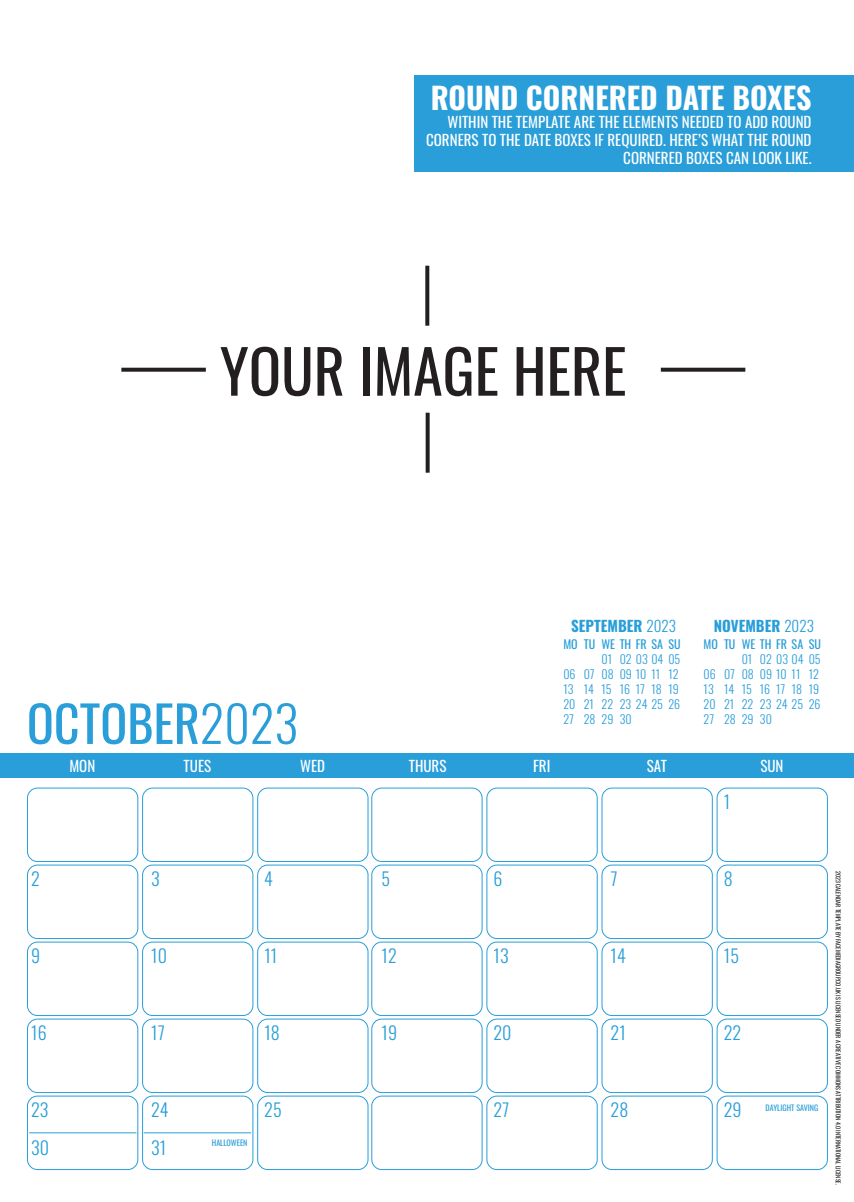
<style>
.page{position:relative;width:854px;height:1202px;background:#fff}
.page>*{position:absolute;margin:0;border:0;box-sizing:border-box;transform-origin:0 0}
.t1{font:60px "Oswald";color:#231f20}
.t2{font:50px "Oswald";color:#299ed9}
.t3{font:700 30px "Oswald";color:#fff}
.t4{font:300 18px "Oswald";color:#299ed9}
.t5{font:15px/18px "Oswald";color:#fff;text-align:right}
.t6{font:700 15px "Oswald";color:#299ed9}
.t7{font:300 12px/15px "Oswald";color:#299ed9}
.t8{font:12px "Oswald";color:#299ed9}
.t9{font:8px "Oswald";color:#299ed9}
.t10{font:6px "Oswald";color:#231f20}
.s1{font-weight:300}
</style>
<div class="page">
<div style="left:415px;top:75px;width:438px;height:97px;background:#299ed9"></div>
<svg style="left:660px;top:368px;width:85px;height:4px"></svg>
<svg style="left:121px;top:368px;width:85px;height:4px"></svg>
<svg style="left:425px;top:266px;width:4px;height:60px"></svg>
<svg style="left:425px;top:413px;width:4px;height:60px"></svg>
<div style="left:27px;top:787px;width:111px;height:75px;border:1px solid #299ed9;border-radius:10px"></div>
<div style="left:257px;top:787px;width:111px;height:75px;border:1px solid #299ed9;border-radius:10px"></div>
<div style="left:371px;top:787px;width:111px;height:75px;border:1px solid #299ed9;border-radius:10px"></div>
<div style="left:486px;top:787px;width:111px;height:75px;border:1px solid #299ed9;border-radius:10px"></div>
<div style="left:601px;top:787px;width:111px;height:75px;border:1px solid #299ed9;border-radius:10px"></div>
<div style="left:716px;top:787px;width:111px;height:75px;border:1px solid #299ed9;border-radius:10px"></div>
<div style="left:142px;top:787px;width:111px;height:75px;border:1px solid #299ed9;border-radius:10px"></div>
<div style="left:27px;top:864px;width:111px;height:75px;border:1px solid #299ed9;border-radius:10px"></div>
<div style="left:142px;top:864px;width:111px;height:75px;border:1px solid #299ed9;border-radius:10px"></div>
<div style="left:257px;top:864px;width:111px;height:75px;border:1px solid #299ed9;border-radius:10px"></div>
<div style="left:371px;top:864px;width:111px;height:75px;border:1px solid #299ed9;border-radius:10px"></div>
<div style="left:486px;top:864px;width:111px;height:75px;border:1px solid #299ed9;border-radius:10px"></div>
<div style="left:601px;top:864px;width:111px;height:75px;border:1px solid #299ed9;border-radius:10px"></div>
<div style="left:716px;top:864px;width:111px;height:75px;border:1px solid #299ed9;border-radius:10px"></div>
<div style="left:27px;top:941px;width:111px;height:75px;border:1px solid #299ed9;border-radius:10px"></div>
<div style="left:142px;top:941px;width:111px;height:75px;border:1px solid #299ed9;border-radius:10px"></div>
<div style="left:257px;top:941px;width:111px;height:75px;border:1px solid #299ed9;border-radius:10px"></div>
<div style="left:371px;top:941px;width:111px;height:75px;border:1px solid #299ed9;border-radius:10px"></div>
<div style="left:486px;top:941px;width:111px;height:75px;border:1px solid #299ed9;border-radius:10px"></div>
<div style="left:601px;top:941px;width:111px;height:75px;border:1px solid #299ed9;border-radius:10px"></div>
<div style="left:716px;top:941px;width:111px;height:75px;border:1px solid #299ed9;border-radius:10px"></div>
<div style="left:27px;top:1018px;width:111px;height:75px;border:1px solid #299ed9;border-radius:10px"></div>
<div style="left:142px;top:1018px;width:111px;height:75px;border:1px solid #299ed9;border-radius:10px"></div>
<div style="left:257px;top:1018px;width:111px;height:75px;border:1px solid #299ed9;border-radius:10px"></div>
<div style="left:371px;top:1018px;width:111px;height:75px;border:1px solid #299ed9;border-radius:10px"></div>
<div style="left:486px;top:1018px;width:111px;height:75px;border:1px solid #299ed9;border-radius:10px"></div>
<div style="left:601px;top:1018px;width:111px;height:75px;border:1px solid #299ed9;border-radius:10px"></div>
<div style="left:716px;top:1018px;width:111px;height:75px;border:1px solid #299ed9;border-radius:10px"></div>
<div style="left:27px;top:1095px;width:111px;height:75px;border:1px solid #299ed9;border-radius:10px"></div>
<div style="left:142px;top:1095px;width:111px;height:75px;border:1px solid #299ed9;border-radius:10px"></div>
<div style="left:257px;top:1095px;width:111px;height:75px;border:1px solid #299ed9;border-radius:10px"></div>
<div style="left:371px;top:1095px;width:111px;height:75px;border:1px solid #299ed9;border-radius:10px"></div>
<div style="left:486px;top:1095px;width:111px;height:75px;border:1px solid #299ed9;border-radius:10px"></div>
<div style="left:601px;top:1095px;width:111px;height:75px;border:1px solid #299ed9;border-radius:10px"></div>
<div style="left:716px;top:1095px;width:111px;height:75px;border:1px solid #299ed9;border-radius:10px"></div>
<div style="left:0;top:753px;width:853px;height:25px;background:#299ed9"></div>
<hr style="left:29px;top:1132px;width:107px;height:1px;background:#299ed9">
<hr style="left:144px;top:1132px;width:107px;height:1px;background:#299ed9">
<h3 class="t3" style="left:430px;top:71px;width:382px">ROUND CORNERED DATE BOXES</h3>
<p class="t5" style="left:426px;top:111px;width:387px">WITHIN THE TEMPLATE ARE THE ELEMENTS NEEDED TO ADD ROUND<br>CORNERS TO THE DATE BOXES IF REQUIRED. HERE’S WHAT THE ROUND<br>CORNERED BOXES CAN LOOK LIKE.</p>
<h1 class="t1" style="left:220px;top:318px;width:408px">YOUR IMAGE HERE</h1>
<h2 class="t2" style="left:27px;top:679px;width:273px">OCTOBER<span class="s1">2023</span></h2>
<p class="t6" style="left:571px;top:613px;width:106px">SEPTEMBER <span class="s1">2023</span></p>
<p class="t8" style="left:563px;top:634px;width:119px">MO TU WE TH FR SA SU</p>
<p class="t7" style="left:563px;top:651px;width:118px;text-indent:38px">01 02 03 04 05<br>06 07 08 09 10 11 12<br>13 14 15 16 17 18 19<br>20 21 22 23 24 25 26<br>27 28 29 30</p>
<p class="t6" style="left:713px;top:613px;width:102px">NOVEMBER <span class="s1">2023</span></p>
<p class="t8" style="left:703px;top:634px;width:119px">MO TU WE TH FR SA SU</p>
<p class="t7" style="left:703px;top:651px;width:118px;text-indent:38px">01 02 03 04 05<br>06 07 08 09 10 11 12<br>13 14 15 16 17 18 19<br>20 21 22 23 24 25 26<br>27 28 29 30</p>
<p class="t5" style="left:69px;top:756px;width:27px">MON</p>
<p class="t5" style="left:183px;top:756px;width:29px">TUES</p>
<p class="t5" style="left:300px;top:756px;width:26px">WED</p>
<p class="t5" style="left:408px;top:756px;width:39px">THURS</p>
<p class="t5" style="left:533px;top:756px;width:19px">FRI</p>
<p class="t5" style="left:646px;top:756px;width:22px">SAT</p>
<p class="t5" style="left:760px;top:756px;width:25px">SUN</p>
<p class="t4" style="left:723px;top:786px;width:8px">1</p>
<p class="t4" style="left:31px;top:863px;width:10px">2</p>
<p class="t4" style="left:151px;top:863px;width:10px">3</p>
<p class="t4" style="left:264px;top:863px;width:10px">4</p>
<p class="t4" style="left:381px;top:863px;width:10px">5</p>
<p class="t4" style="left:493px;top:863px;width:10px">6</p>
<p class="t4" style="left:610px;top:863px;width:9px">7</p>
<p class="t4" style="left:723px;top:863px;width:10px">8</p>
<p class="t4" style="left:31px;top:940px;width:11px">9</p>
<p class="t4" style="left:151px;top:940px;width:17px">10</p>
<p class="t4" style="left:264px;top:940px;width:15px">11</p>
<p class="t4" style="left:381px;top:940px;width:17px">12</p>
<p class="t4" style="left:493px;top:940px;width:17px">13</p>
<p class="t4" style="left:610px;top:940px;width:17px">14</p>
<p class="t4" style="left:723px;top:940px;width:17px">15</p>
<p class="t4" style="left:31px;top:1017px;width:17px">16</p>
<p class="t4" style="left:151px;top:1017px;width:15px">17</p>
<p class="t4" style="left:264px;top:1017px;width:17px">18</p>
<p class="t4" style="left:381px;top:1017px;width:17px">19</p>
<p class="t4" style="left:493px;top:1017px;width:20px">20</p>
<p class="t4" style="left:610px;top:1017px;width:17px">21</p>
<p class="t4" style="left:723px;top:1017px;width:19px">22</p>
<p class="t4" style="left:31px;top:1094px;width:19px">23</p>
<p class="t4" style="left:151px;top:1094px;width:19px">24</p>
<p class="t4" style="left:264px;top:1094px;width:19px">25</p>
<p class="t4" style="left:493px;top:1094px;width:17px">27</p>
<p class="t4" style="left:610px;top:1094px;width:19px">28</p>
<p class="t4" style="left:723px;top:1094px;width:19px">29</p>
<p class="t4" style="left:31px;top:1132px;width:19px">30</p>
<p class="t4" style="left:151px;top:1132px;width:17px">31</p>
<p class="t9" style="left:212px;top:1136px;width:37px">HALLOWEEN</p>
<p class="t9" style="left:765px;top:1101px;width:54px">DAYLIGHT SAVING</p>
<p class="t10" style="left:843px;top:871px;width:316px;rotate:90deg">2023 CALENDAR TEMPLATE BY FACEMEDIAGROUP.CO.UK IS LICENSED UNDER A CREATIVE COMMONS ATTRIBUTION 4.0 INTERNATIONAL LICENSE.</p>
</div>
